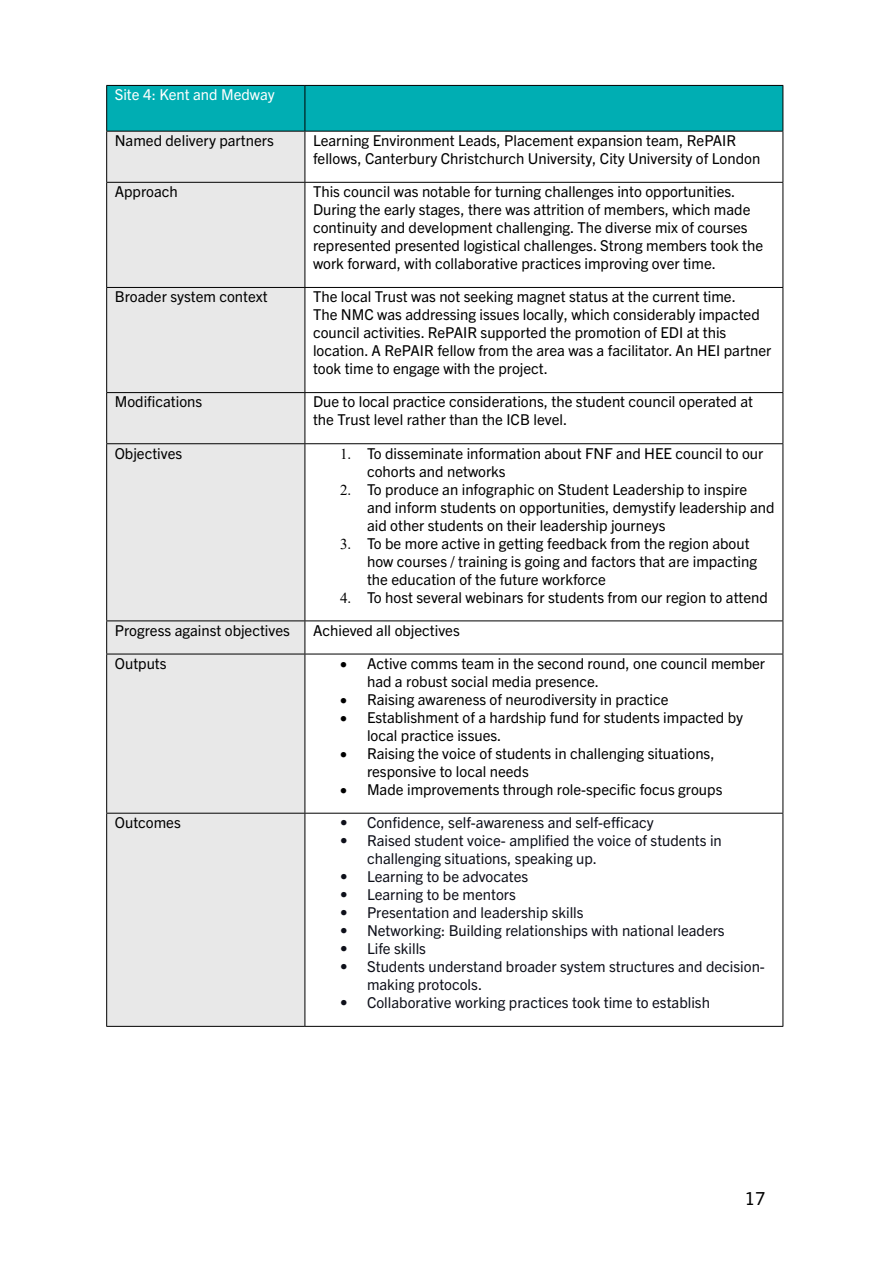
<style>
.page{position:relative;width:893px;height:1263px;background:#fff}
.page>*{position:absolute;margin:0;border:0;box-sizing:border-box;transform-origin:0 0}
.t1{font:18px "Trade Gothic Next LT Pro";color:#000}
.t2{font:15px/18px "Trade Gothic Next";color:#000}
.t3{font:15px/18px "Trade Gothic Next";color:#0e101a}
.t4{font:15px "Trade Gothic Next";color:#fff}
.s1{font-family:"Times New Roman"}
</style>
<div class="page">
<div style="left:107px;top:86px;width:675px;height:45px;background:#00aeb3"></div>
<div style="left:107px;top:132px;width:198px;height:894px;background:#e8e8e8"></div>
<svg style="left:306px;top:181px;width:476px;height:473px"></svg>
<hr style="left:106px;top:85px;width:199px;height:1px;background:#000">
<hr style="left:305px;top:85px;width:478px;height:1px;background:#000">
<hr style="left:106px;top:131px;width:199px;height:1px;background:#000">
<hr style="left:305px;top:131px;width:478px;height:1px;background:#000">
<hr style="left:106px;top:182px;width:199px;height:1px;background:#000">
<hr style="left:305px;top:182px;width:478px;height:1px;background:#000">
<hr style="left:106px;top:287px;width:199px;height:1px;background:#000">
<hr style="left:305px;top:287px;width:478px;height:1px;background:#000">
<hr style="left:106px;top:392px;width:199px;height:1px;background:#000">
<hr style="left:305px;top:392px;width:478px;height:1px;background:#000">
<hr style="left:106px;top:443px;width:199px;height:1px;background:#000">
<hr style="left:305px;top:443px;width:478px;height:1px;background:#000">
<hr style="left:106px;top:620px;width:199px;height:1px;background:#000">
<hr style="left:305px;top:620px;width:478px;height:1px;background:#000">
<hr style="left:106px;top:654px;width:199px;height:1px;background:#000">
<hr style="left:305px;top:654px;width:478px;height:1px;background:#000">
<hr style="left:106px;top:813px;width:199px;height:1px;background:#000">
<hr style="left:305px;top:813px;width:478px;height:1px;background:#000">
<hr style="left:106px;top:1026px;width:199px;height:1px;background:#000">
<hr style="left:305px;top:1026px;width:478px;height:1px;background:#000">
<hr style="left:106px;top:86px;width:1px;height:45px;background:#000">
<hr style="left:106px;top:132px;width:1px;height:50px;background:#000">
<hr style="left:106px;top:183px;width:1px;height:104px;background:#000">
<hr style="left:106px;top:288px;width:1px;height:104px;background:#000">
<hr style="left:106px;top:393px;width:1px;height:50px;background:#000">
<hr style="left:106px;top:444px;width:1px;height:176px;background:#000">
<hr style="left:106px;top:621px;width:1px;height:33px;background:#000">
<hr style="left:106px;top:654px;width:1px;height:159px;background:#000">
<hr style="left:106px;top:813px;width:1px;height:213px;background:#000">
<hr style="left:305px;top:86px;width:1px;height:45px;background:#000">
<hr style="left:782px;top:86px;width:1px;height:45px;background:#000">
<hr style="left:305px;top:132px;width:1px;height:50px;background:#000">
<hr style="left:782px;top:132px;width:1px;height:50px;background:#000">
<hr style="left:305px;top:183px;width:1px;height:104px;background:#000">
<hr style="left:782px;top:183px;width:1px;height:104px;background:#000">
<hr style="left:305px;top:288px;width:1px;height:104px;background:#000">
<hr style="left:782px;top:288px;width:1px;height:104px;background:#000">
<hr style="left:305px;top:393px;width:1px;height:50px;background:#000">
<hr style="left:782px;top:393px;width:1px;height:50px;background:#000">
<hr style="left:305px;top:444px;width:1px;height:176px;background:#000">
<hr style="left:782px;top:444px;width:1px;height:176px;background:#000">
<hr style="left:305px;top:621px;width:1px;height:33px;background:#000">
<hr style="left:782px;top:621px;width:1px;height:33px;background:#000">
<hr style="left:305px;top:654px;width:1px;height:159px;background:#000">
<hr style="left:782px;top:654px;width:1px;height:159px;background:#000">
<hr style="left:305px;top:813px;width:1px;height:213px;background:#000">
<hr style="left:782px;top:813px;width:1px;height:213px;background:#000">
<p class="t4" style="left:115px;top:86px;width:161px">Site 4: Kent and Medway</p>
<p class="t2" style="left:115px;top:131px;width:161px">Named delivery partners</p>
<p class="t2" style="left:313px;top:131px;width:449px">Learning Environment Leads, Placement expansion team, RePAIR fellows, Canterbury Christchurch University, City University of London</p>
<p class="t2" style="left:115px;top:182px;width:65px">Approach</p>
<p class="t2" style="left:313px;top:182px;width:452px">This council was notable for turning challenges into opportunities.<br>During the early stages, there was attrition of members, which made continuity and development challenging. The diverse mix of courses represented presented logistical challenges. Strong members took the work forward, with collaborative practices improving over time.</p>
<p class="t2" style="left:115px;top:287px;width:154px">Broader system context</p>
<p class="t2" style="left:313px;top:287px;width:460px">The local Trust was not seeking magnet status at the current time.<br>The NMC was addressing issues locally, which considerably impacted council activities. RePAIR supported the promotion of EDI at this location. A RePAIR fellow from the area was a facilitator. An HEI partner took time to engage with the project.</p>
<p class="t2" style="left:115px;top:393px;width:89px">Modifications</p>
<p class="t2" style="left:313px;top:393px;width:442px">Due to local practice considerations, the student council operated at the Trust level rather than the ICB level.</p>
<p class="t2" style="left:115px;top:444px;width:69px">Objectives</p>
<p class="t2" style="left:367px;top:444px;width:398px;text-indent:-27px"><span class="s1">1.</span> To disseminate information about FNF and HEE council to our cohorts and networks</p>
<p class="t2" style="left:367px;top:480px;width:409px;text-indent:-27px"><span class="s1">2.</span> To produce an infographic on Student Leadership to inspire and inform students on opportunities, demystify leadership and aid other students on their leadership journeys</p>
<p class="t2" style="left:367px;top:534px;width:392px;text-indent:-27px"><span class="s1">3.</span> To be more active in getting feedback from the region about how courses / training is going and factors that are impacting the education of the future workforce</p>
<p class="t2" style="left:340px;top:588px;width:429px"><span class="s1">4.</span> To host several webinars for students from our region to attend</p>
<p class="t2" style="left:115px;top:621px;width:177px">Progress against objectives</p>
<p class="t2" style="left:313px;top:621px;width:148px">Achieved all objectives</p>
<p class="t2" style="left:115px;top:654px;width:53px">Outputs</p>
<p class="t2" style="left:367px;top:654px;width:400px;text-indent:-27px">• Active comms team in the second round, one council member had a robust social media presence.</p>
<p class="t2" style="left:340px;top:690px;width:330px">• Raising awareness of neurodiversity in practice</p>
<p class="t2" style="left:367px;top:708px;width:378px;text-indent:-27px">• Establishment of a hardship fund for students impacted by local practice issues.</p>
<p class="t2" style="left:367px;top:744px;width:349px;text-indent:-27px">• Raising the voice of students in challenging situations, responsive to local needs</p>
<p class="t2" style="left:340px;top:780px;width:384px">• Made improvements through role-specific focus groups</p>
<p class="t2" style="left:115px;top:813px;width:67px">Outcomes</p>
<p class="t3" style="left:340px;top:813px;width:315px">• Confidence, self-awareness and self-efficacy</p>
<p class="t3" style="left:367px;top:831px;width:356px;text-indent:-27px">• Raised student voice- amplified the voice of students in challenging situations, speaking up.</p>
<p class="t3" style="left:340px;top:867px;width:190px">• Learning to be advocates</p>
<p class="t3" style="left:340px;top:885px;width:177px">• Learning to be mentors</p>
<p class="t3" style="left:340px;top:903px;width:245px">• Presentation and leadership skills</p>
<p class="t3" style="left:340px;top:921px;width:386px">• Networking: Building relationships with national leaders</p>
<p class="t3" style="left:340px;top:939px;width:88px">• Life skills</p>
<p class="t3" style="left:367px;top:957px;width:399px;text-indent:-27px">• Students understand broader system structures and decision&shy;making protocols.</p>
<p class="t3" style="left:340px;top:993px;width:371px">• Collaborative working practices took time to establish</p>
<p class="t1" style="left:745px;top:1185px;width:22px">17</p>
</div>
